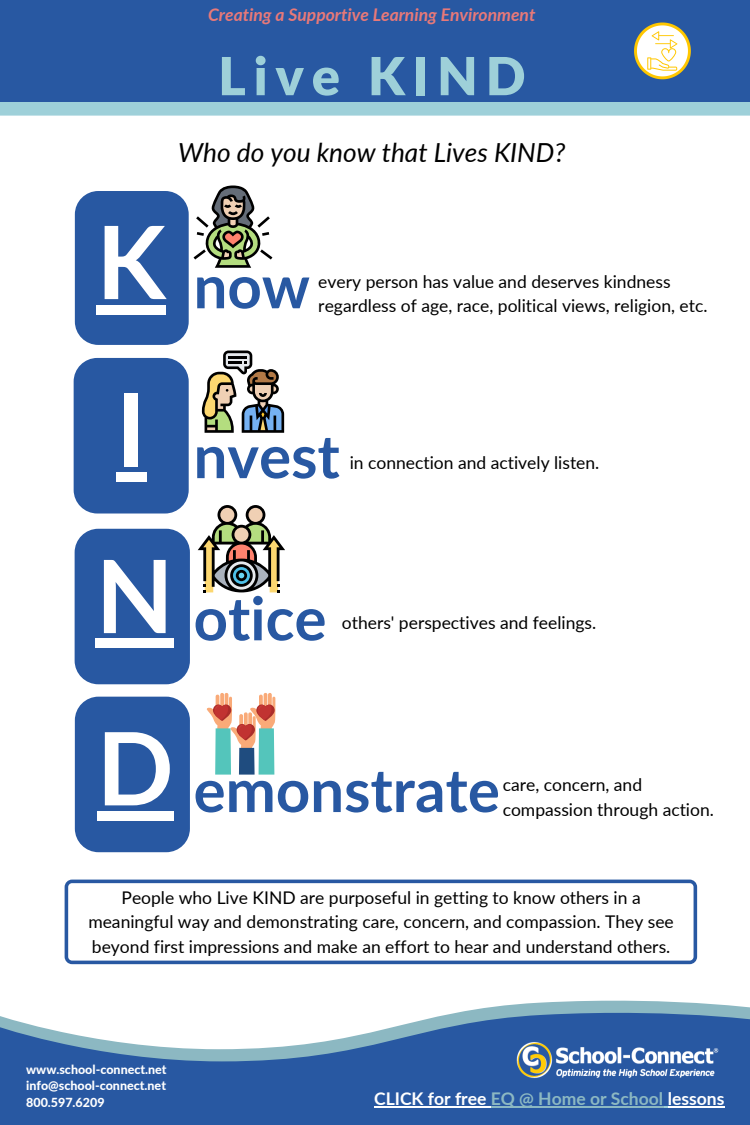
<style>
.page{position:relative;width:750px;height:1125px;background:#fff}
.page>*{position:absolute;margin:0;border:0;box-sizing:border-box;transform-origin:0 0}
.t1{font:700 101.25px/167.6px "Lato";color:#fff}
.t2{font:700 60px "Lato";color:#2858a2}
.t3{font:900 52.5px "Lato";letter-spacing:.15em;color:#9ed0d9}
.t4{font:italic 26.25px "Lato";color:#000}
.t5{font:17.5px/24.4px "Lato";color:#000}
.t6{font:italic 700 17.5px "Lato";color:#e87979}
.t7{font:700 17.5px "Lato";color:#fff}
.t8{font:800 12.5px/16.9px "Lato";color:#fff;text-align:justify}
.s1{color:#8cb8c2}
</style>
<div class="page">
<svg style="left:194px;top:186px;width:78px;height:82px"></svg>
<svg style="left:202px;top:351px;width:82px;height:82px"></svg>
<svg style="left:198px;top:505px;width:87px;height:87px"></svg>
<svg style="left:206px;top:693px;width:69px;height:81px"></svg>
<svg style="left:0;top:102px;width:750px;height:14px;background:#a0d1da"></svg>
<div style="left:0;top:0;width:750px;height:102px;background:#2858a2"></div>
<svg style="left:634px;top:23px;width:57px;height:56px"></svg>
<div style="left:75px;top:191px;width:114px;height:154px;background:#2858a2;border-radius:23px"></div>
<div style="left:96px;top:305px;width:70px;height:10px;background:#fff"></div>
<div style="left:74px;top:358px;width:115px;height:156px;background:#2858a2;border-radius:24px"></div>
<div style="left:116px;top:472px;width:30px;height:10px;background:#fff"></div>
<div style="left:75px;top:697px;width:115px;height:155px;background:#2858a2;border-radius:24px"></div>
<div style="left:97px;top:811px;width:77px;height:9px;background:#fff"></div>
<div style="left:75px;top:529px;width:115px;height:155px;background:#2858a2;border-radius:24px"></div>
<div style="left:96px;top:639px;width:78px;height:9px;background:#fff"></div>
<svg style="left:65px;top:880px;width:632px;height:84px"></svg>
<svg style="left:493px;top:1000px;width:252px;height:7px;fill:#8cb8c2"></svg>
<svg style="left:0;top:1007px;width:750px;height:118px;fill:#2858a2"></svg>
<img style="left:507px;top:1040px;width:219px;height:44px">
<hr style="left:668px;top:1106px;width:57px;height:1px;background:#fff">
<hr style="left:491px;top:1106px;width:173px;height:1px;background:#8cb8c2">
<hr style="left:374px;top:1106px;width:117px;height:1px;background:#fff">
<p class="t6" style="left:208px;top:4px;width:329px">Creating a Supportive Learning Environment</p>
<h3 class="t3" style="left:218px;top:43px;width:309px">Live KIND</h3>
<h3 class="t4" style="left:178px;top:136px;width:389px">Who do you know that Lives KIND?</h3>
<h1 class="t1" style="left:96px;top:176px;width:71px">K<br>I</h1>
<h2 class="t2" style="left:194px;top:249px;width:118px">now</h2>
<p class="t5" style="left:318px;top:269px;width:391px">every person has value and deserves kindness regardless of age, race, political views, religion, etc.</p>
<h2 class="t2" style="left:194px;top:419px;width:148px">nvest</h2>
<p class="t5" style="left:350px;top:450px;width:251px">in connection and actively listen.</p>
<h1 class="t1" style="left:96px;top:510px;width:79px">N</h1>
<h2 class="t2" style="left:194px;top:581px;width:134px">otice</h2>
<p class="t5" style="left:342px;top:610px;width:256px">others' perspectives and feelings.</p>
<h1 class="t1" style="left:97px;top:682px;width:78px">D</h1>
<h2 class="t2" style="left:194px;top:753px;width:308px">emonstrate</h2>
<p class="t5" style="left:503px;top:772px;width:213px">care, concern, and compassion through action.</p>
<p class="t5" style="left:88px;top:885px;width:587px;text-align:center">People who Live KIND are purposeful in getting to know others in a meaningful way and demonstrating care, concern, and compassion. They see beyond first impressions and make an effort to hear and understand others.</p>
<p class="t8" style="left:26px;top:1060px;width:142px">www.school-connect.net info@school-connect.net 800.597.6209</p>
<p class="t7" style="left:374px;top:1088px;width:352px">CLICK for free <span class="s1">EQ @ Home or School</span> lessons</p>
</div>
